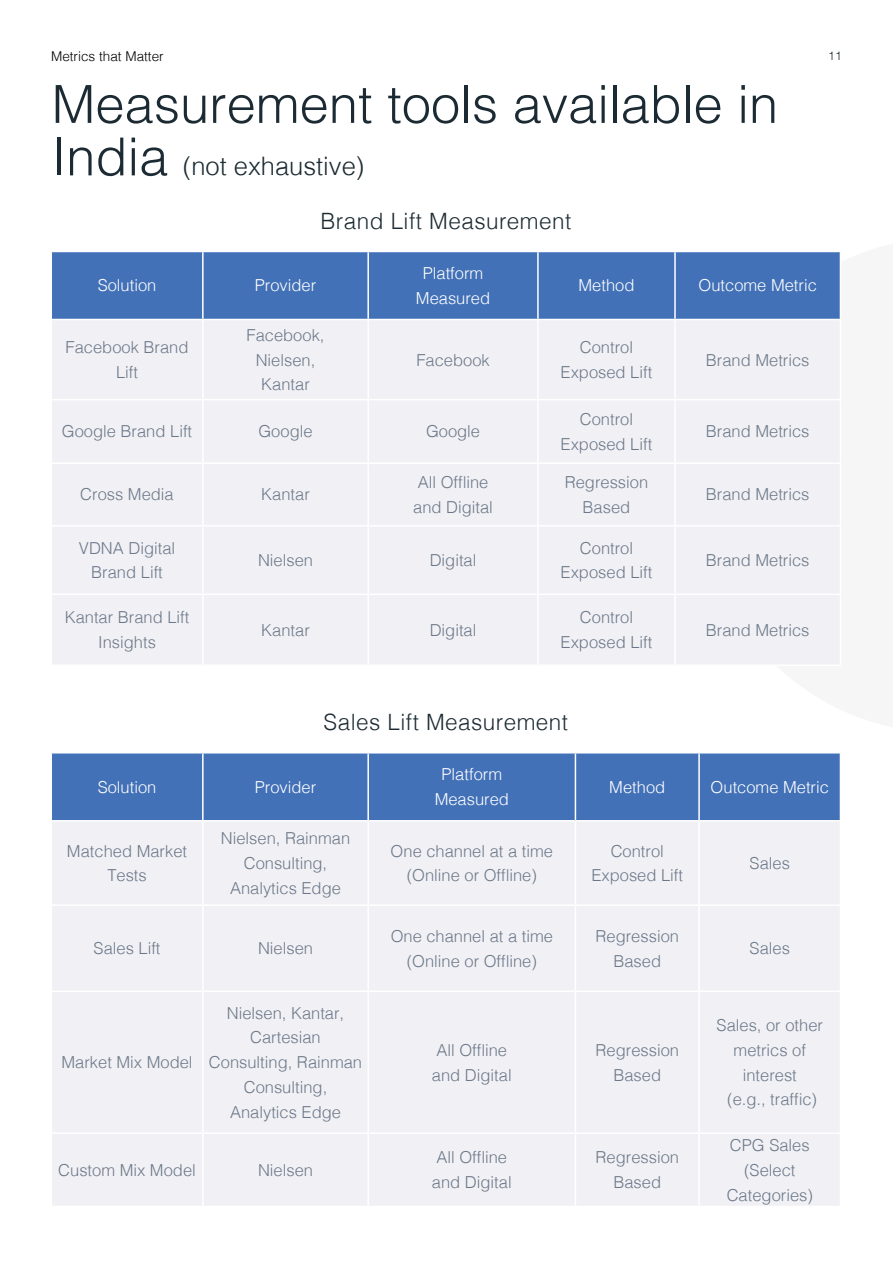
<style>
.page{position:relative;width:893px;height:1263px;background:#fff}
.page>*{position:absolute;margin:0;border:0;box-sizing:border-box;transform-origin:0 0}
.t1{font:300 52.5px "Helvetica";color:#1c2b33}
.t2{font:300 25.5px "Helvetica";color:#1c2b33}
.t3{font:300 22.5px "Helvetica";letter-spacing:.02em;color:#1c2b33}
.t4{font:300 16.5px/24.8px "Helvetica";color:#6c7889;text-align:center}
.t5{font:300 16.5px/24.8px "Helvetica";color:#fff;text-align:center}
.t6{font:300 13.5px "Helvetica";color:#000}
.t7{font:300 12px "Helvetica";color:#1c2b33}
.s1{font-size:52.5px}
</style>
<div class="page">
<div style="left:52px;top:252px;width:788px;height:67px;background:#4271b8"></div>
<div style="left:52px;top:320px;width:788px;height:273px;background:#f1f1f5"></div>
<div style="left:52px;top:595px;width:788px;height:69px;background:#f1f1f5"></div>
<hr style="left:202px;top:252px;width:2px;height:67px;background:#fff">
<hr style="left:367px;top:252px;width:2px;height:67px;background:#fff">
<hr style="left:537px;top:252px;width:2px;height:67px;background:#fff">
<hr style="left:674px;top:252px;width:2px;height:67px;background:#fff">
<hr style="left:202px;top:320px;width:2px;height:79px;background:#fff">
<hr style="left:367px;top:320px;width:2px;height:79px;background:#fff">
<hr style="left:537px;top:320px;width:2px;height:79px;background:#fff">
<hr style="left:674px;top:320px;width:2px;height:79px;background:#fff">
<hr style="left:51px;top:399px;width:152px;height:1px;background:#fff">
<hr style="left:203px;top:399px;width:165px;height:1px;background:#fff">
<hr style="left:202px;top:400px;width:2px;height:63px;background:#fff">
<hr style="left:368px;top:399px;width:170px;height:1px;background:#fff">
<hr style="left:367px;top:400px;width:2px;height:63px;background:#fff">
<hr style="left:538px;top:399px;width:137px;height:1px;background:#fff">
<hr style="left:537px;top:400px;width:2px;height:63px;background:#fff">
<hr style="left:675px;top:399px;width:166px;height:1px;background:#fff">
<hr style="left:674px;top:400px;width:2px;height:63px;background:#fff">
<hr style="left:51px;top:463px;width:152px;height:1px;background:#fff">
<hr style="left:203px;top:463px;width:165px;height:1px;background:#fff">
<hr style="left:202px;top:464px;width:2px;height:61px;background:#fff">
<hr style="left:368px;top:463px;width:170px;height:1px;background:#fff">
<hr style="left:367px;top:464px;width:2px;height:61px;background:#fff">
<hr style="left:538px;top:463px;width:137px;height:1px;background:#fff">
<hr style="left:537px;top:464px;width:2px;height:61px;background:#fff">
<hr style="left:675px;top:463px;width:166px;height:1px;background:#fff">
<hr style="left:674px;top:464px;width:2px;height:61px;background:#fff">
<hr style="left:51px;top:525px;width:152px;height:1px;background:#fff">
<hr style="left:203px;top:525px;width:165px;height:1px;background:#fff">
<hr style="left:202px;top:526px;width:2px;height:67px;background:#fff">
<hr style="left:368px;top:525px;width:170px;height:1px;background:#fff">
<hr style="left:367px;top:526px;width:2px;height:67px;background:#fff">
<hr style="left:538px;top:525px;width:137px;height:1px;background:#fff">
<hr style="left:537px;top:526px;width:2px;height:67px;background:#fff">
<hr style="left:675px;top:525px;width:166px;height:1px;background:#fff">
<hr style="left:674px;top:526px;width:2px;height:67px;background:#fff">
<hr style="left:202px;top:595px;width:2px;height:69px;background:#fff">
<hr style="left:367px;top:595px;width:2px;height:69px;background:#fff">
<hr style="left:537px;top:595px;width:2px;height:69px;background:#fff">
<hr style="left:674px;top:595px;width:2px;height:69px;background:#fff">
<div style="left:52px;top:753px;width:788px;height:67px;background:#4271b8"></div>
<div style="left:52px;top:822px;width:788px;height:82px;background:#f1f1f5"></div>
<div style="left:52px;top:906px;width:788px;height:300px;background:#f1f1f5"></div>
<hr style="left:202px;top:753px;width:2px;height:67px;background:#fff">
<hr style="left:367px;top:753px;width:2px;height:67px;background:#fff">
<hr style="left:575px;top:753px;width:1px;height:67px;background:#fff">
<hr style="left:698px;top:753px;width:2px;height:67px;background:#fff">
<hr style="left:202px;top:821px;width:2px;height:83px;background:#fff">
<hr style="left:367px;top:821px;width:2px;height:83px;background:#fff">
<hr style="left:575px;top:821px;width:1px;height:83px;background:#fff">
<hr style="left:698px;top:821px;width:2px;height:83px;background:#fff">
<hr style="left:202px;top:906px;width:2px;height:85px;background:#fff">
<hr style="left:367px;top:906px;width:2px;height:85px;background:#fff">
<hr style="left:575px;top:906px;width:1px;height:85px;background:#fff">
<hr style="left:698px;top:906px;width:2px;height:85px;background:#fff">
<hr style="left:51px;top:991px;width:152px;height:1px;background:#fff">
<hr style="left:203px;top:991px;width:165px;height:1px;background:#fff">
<hr style="left:202px;top:992px;width:2px;height:140px;background:#fff">
<hr style="left:368px;top:991px;width:207px;height:1px;background:#fff">
<hr style="left:367px;top:992px;width:2px;height:140px;background:#fff">
<hr style="left:575px;top:991px;width:124px;height:1px;background:#fff">
<hr style="left:575px;top:992px;width:1px;height:140px;background:#fff">
<hr style="left:699px;top:991px;width:142px;height:1px;background:#fff">
<hr style="left:698px;top:992px;width:2px;height:140px;background:#fff">
<hr style="left:51px;top:1132px;width:152px;height:2px;background:#fff">
<hr style="left:203px;top:1132px;width:165px;height:2px;background:#fff">
<hr style="left:202px;top:1134px;width:2px;height:72px;background:#fff">
<hr style="left:368px;top:1132px;width:207px;height:2px;background:#fff">
<hr style="left:367px;top:1134px;width:2px;height:72px;background:#fff">
<hr style="left:575px;top:1132px;width:124px;height:2px;background:#fff">
<hr style="left:575px;top:1134px;width:1px;height:72px;background:#fff">
<hr style="left:699px;top:1132px;width:142px;height:2px;background:#fff">
<hr style="left:698px;top:1134px;width:2px;height:72px;background:#fff">
<p class="t6" style="left:51px;top:45px;width:114px">Metrics that Matter</p>
<h1 class="t1" style="left:52px;top:60px;width:728px">Measurement tools available in</h1>
<h2 class="t2" style="left:52px;top:145px;width:314px"><span class="s1">India</span> (not exhaustive)</h2>
<h3 class="t3" style="left:320px;top:202px;width:252px">Brand Lift Measurement</h3>
<p class="t7" style="left:828px;top:45px;width:15px">11</p>
<p class="t5" style="left:98px;top:272px;width:60px">Solution</p>
<p class="t5" style="left:255px;top:272px;width:63px">Provider</p>
<p class="t4" style="left:66px;top:334px;width:124px">Facebook Brand<br>Lift</p>
<p class="t4" style="left:247px;top:321px;width:79px">Facebook,<br>Nielsen,<br>Kantar</p>
<p class="t5" style="left:416px;top:260px;width:76px">Platform<br>Measured</p>
<p class="t4" style="left:416px;top:346px;width:75px">Facebook</p>
<p class="t4" style="left:62px;top:418px;width:132px">Google Brand Lift</p>
<p class="t4" style="left:258px;top:418px;width:56px">Google</p>
<p class="t4" style="left:426px;top:418px;width:56px">Google</p>
<p class="t5" style="left:578px;top:272px;width:57px">Method</p>
<p class="t5" style="left:699px;top:272px;width:120px">Outcome Metric</p>
<p class="t4" style="left:561px;top:334px;width:93px">Control<br>Exposed Lift</p>
<p class="t4" style="left:561px;top:406px;width:93px">Control<br>Exposed Lift</p>
<p class="t4" style="left:706px;top:346px;width:105px">Brand Metrics</p>
<p class="t4" style="left:706px;top:418px;width:105px">Brand Metrics</p>
<p class="t4" style="left:80px;top:481px;width:95px">Cross Media</p>
<p class="t4" style="left:261px;top:481px;width:50px">Kantar</p>
<p class="t4" style="left:413px;top:469px;width:81px;text-align:left">All Offline and Digital</p>
<p class="t4" style="left:565px;top:469px;width:85px">Regression<br>Based</p>
<p class="t4" style="left:79px;top:534px;width:98px">VDNA Digital<br>Brand Lift</p>
<p class="t4" style="left:65px;top:604px;width:126px">Kantar Brand Lift<br>Insights</p>
<p class="t4" style="left:258px;top:547px;width:57px">Nielsen</p>
<p class="t4" style="left:430px;top:547px;width:48px">Digital</p>
<p class="t4" style="left:261px;top:616px;width:50px">Kantar</p>
<p class="t4" style="left:430px;top:616px;width:48px">Digital</p>
<p class="t4" style="left:561px;top:534px;width:93px">Control<br>Exposed Lift</p>
<p class="t4" style="left:561px;top:604px;width:93px">Control<br>Exposed Lift</p>
<p class="t4" style="left:706px;top:481px;width:105px">Brand Metrics</p>
<p class="t4" style="left:706px;top:547px;width:105px">Brand Metrics</p>
<p class="t4" style="left:706px;top:616px;width:105px">Brand Metrics</p>
<h3 class="t3" style="left:324px;top:703px;width:246px">Sales Lift Measurement</h3>
<p class="t5" style="left:98px;top:773px;width:60px">Solution</p>
<p class="t5" style="left:255px;top:773px;width:63px">Provider</p>
<p class="t4" style="left:67px;top:837px;width:122px">Matched Market<br>Tests</p>
<p class="t4" style="left:221px;top:825px;width:131px">Nielsen, Rainman<br>Consulting,<br>Analytics Edge</p>
<p class="t4" style="left:94px;top:935px;width:68px">Sales Lift</p>
<p class="t4" style="left:258px;top:935px;width:57px">Nielsen</p>
<p class="t4" style="left:62px;top:1049px;width:133px">Market Mix Model</p>
<p class="t4" style="left:209px;top:999px;width:155px">Nielsen, Kantar,<br>Cartesian<br>Consulting, Rainman<br>Consulting,<br>Analytics Edge</p>
<p class="t4" style="left:58px;top:1156px;width:139px">Custom Mix Model</p>
<p class="t4" style="left:258px;top:1156px;width:57px">Nielsen</p>
<p class="t5" style="left:435px;top:761px;width:76px">Platform<br>Measured</p>
<p class="t5" style="left:609px;top:773px;width:57px">Method</p>
<p class="t5" style="left:711px;top:773px;width:120px">Outcome Metric</p>
<p class="t4" style="left:391px;top:837px;width:164px">One channel at a time (Online or Offline)</p>
<p class="t4" style="left:591px;top:837px;width:93px">Control<br>Exposed Lift</p>
<p class="t4" style="left:391px;top:922px;width:164px">One channel at a time (Online or Offline)</p>
<p class="t4" style="left:596px;top:922px;width:85px">Regression<br>Based</p>
<p class="t4" style="left:432px;top:1036px;width:81px;text-align:left">All Offline and Digital</p>
<p class="t4" style="left:596px;top:1036px;width:85px">Regression<br>Based</p>
<p class="t4" style="left:432px;top:1144px;width:81px;text-align:left">All Offline and Digital</p>
<p class="t4" style="left:596px;top:1144px;width:85px">Regression<br>Based</p>
<p class="t4" style="left:750px;top:849px;width:42px">Sales</p>
<p class="t4" style="left:750px;top:935px;width:42px">Sales</p>
<p class="t4" style="left:717px;top:1012px;width:108px">Sales, or other metrics of interest<br>(e.g., traffic)</p>
<p class="t4" style="left:727px;top:1131px;width:88px">CPG Sales (Select<br>Categories)</p>
</div>
